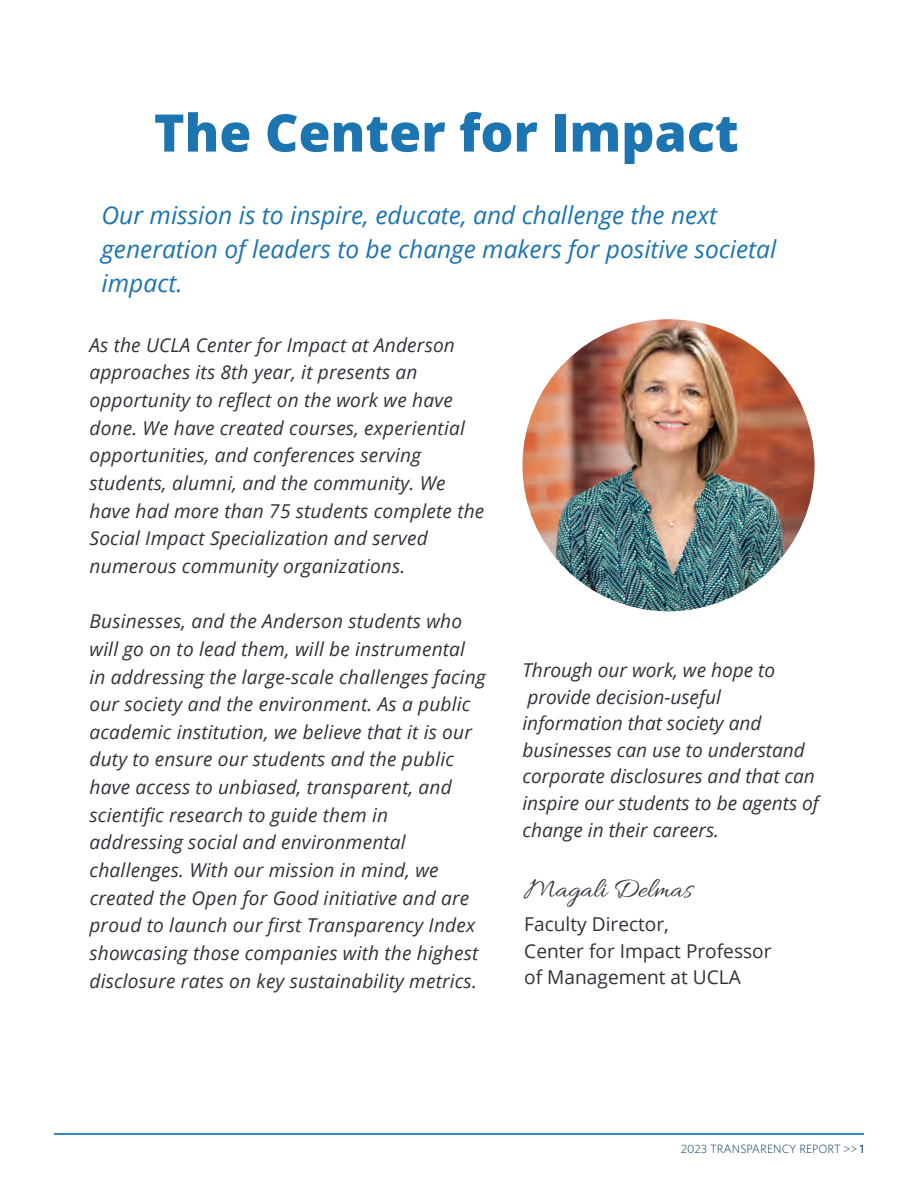
<style>
.page{position:relative;width:918px;height:1188px;background:#fff}
.page>*{position:absolute;margin:0;border:0;box-sizing:border-box;transform-origin:0 0}
.t1{font:800 51.9px "Open Sans";color:#1c74b0}
.t2{font:28.65px "Allura";color:#313239}
.t3{font:italic 24.6px/33.8px "Open Sans";color:#1c74b0}
.t4{font:italic 19.05px/27.6px "Open Sans";letter-spacing:.01em;color:#313239}
.t5{font:19.05px/26.5px "Open Sans";color:#313239}
.t6{font:300 12px "Whitney";color:#00395c}
.s1{font-weight:500}
</style>
<div class="page">
<img style="left:522px;top:319px;width:293px;height:292px;border-radius:146px">
<hr style="left:54px;top:1133px;width:810px;height:2px;background:#157bb7">
<h1 class="t1" style="left:154px;top:97px;width:586px">The Center for Impact</h1>
<p class="t3" style="left:102px;top:198px;width:676px">Our mission is to inspire, educate, and challenge the next generation of leaders to be change makers for positive societal impact.</p>
<p class="t4" style="left:89px;top:331px;width:396px">As the UCLA Center for Impact at Anderson approaches its 8th year, it presents an opportunity to reflect on the work we have done. We have created courses, experiential opportunities, and conferences serving students, alumni, and the community. We have had more than 75 students complete the Social Impact Specialization and served numerous community organizations.</p>
<p class="t4" style="left:89px;top:607px;width:398px">Businesses, and the Anderson students who will go on to lead them, will be instrumental<br>in addressing the large-scale challenges facing our society and the environment. As a public academic institution, we believe that it is our duty to ensure our students and the public have access to unbiased, transparent, and scientific research to guide them in addressing social and environmental challenges. With our mission in mind, we created the Open for Good initiative and are proud to launch our first Transparency Index showcasing those companies with the highest disclosure rates on key sustainability metrics.</p>
<p class="t4" style="left:522px;top:656px;width:298px;line-height:26.5px">Through our work, we hope to provide decision-useful information that society and businesses can use to understand corporate disclosures and that can inspire our students to be agents of change in their careers.</p>
<h2 class="t2" style="left:524px;top:873px;width:170px">Magali Delmas</h2>
<p class="t5" style="left:524px;top:911px;width:249px">Faculty Director,<br>Center for Impact Professor of Management at UCLA</p>
<p class="t6" style="left:681px;top:1141px;width:185px">2023 TRANSPARENCY REPORT &gt;&gt; <span class="s1">1</span></p>
</div>
